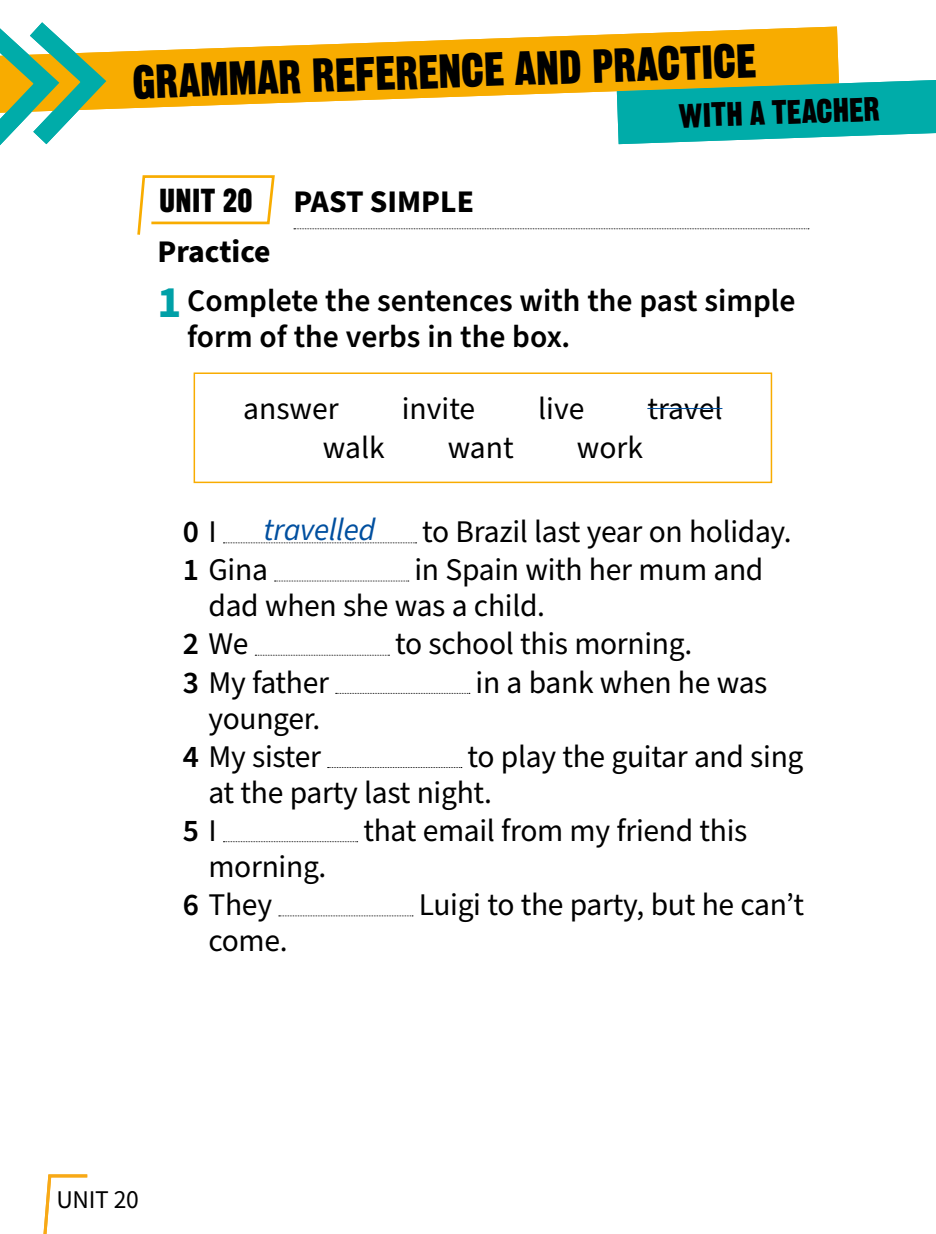
<style>
.page{position:relative;width:936px;height:1234px;background:#fff}
.page>*{position:absolute;margin:0;border:0;box-sizing:border-box;transform-origin:0 0}
.t1{font:46.5px "Gothic Thirteen Std";color:#000}
.t2{font:33px "Gothic Thirteen Std";color:#000}
.t3{font:32.4px "Gothic Thirteen Std";letter-spacing:.005em;color:#000}
.t4{font:31.5px/38.1px "Source Sans Pro";letter-spacing:-.01em;color:#000;text-align:right}
.t5{font:600 31.5px/48.8px "Source Sans Pro";color:#000}
.t6{font:700 31.5px "Source Sans Pro";color:#000}
.t7{font:italic 31.5px "Source Sans Pro";letter-spacing:-.01em;color:#004f9f}
.t8{font:25.5px "Source Sans Pro";color:#000}
.s1{font-weight:700}
.s2{font-weight:700;font-size:45px;color:#00a0a7}
.s3{font-weight:400}
.s4{font-weight:600}
</style>
<div class="page">
<svg style="left:119px;top:27px;width:719px;height:82px;fill:#f8ac00"></svg>
<svg style="left:616px;top:80px;width:319px;height:64px;background:#2bb3a3"></svg>
<svg style="left:0;top:22px;width:119px;height:124px"></svg>
<svg style="left:294px;top:228px;width:514px;height:1px"></svg>
<svg style="left:223px;top:542px;width:193px;height:1px"></svg>
<svg style="left:274px;top:580px;width:135px;height:1px"></svg>
<svg style="left:255px;top:654px;width:134px;height:1px"></svg>
<svg style="left:335px;top:692px;width:135px;height:1px"></svg>
<svg style="left:327px;top:767px;width:135px;height:1px"></svg>
<svg style="left:223px;top:841px;width:134px;height:1px"></svg>
<svg style="left:279px;top:915px;width:134px;height:1px"></svg>
<svg style="left:137px;top:175px;width:138px;height:60px"></svg>
<svg style="left:193px;top:372px;width:579px;height:112px"></svg>
<svg style="left:43px;top:1174px;width:44px;height:59px"></svg>
<h1 class="t1" style="left:131px;top:53px;width:626px;rotate:-2deg">GRAMMAR REFERENCE AND PRACTICE</h1>
<p class="t2" style="left:678px;top:95px;width:203px;rotate:-2deg">WITH A TEACHER</p>
<p class="t3" style="left:159px;top:180px;width:95px">UNIT 20</p>
<p class="t6" style="left:293px;top:180px;width:182px">PAST SIMPLE</p>
<p class="t5" style="left:157px;top:228px;width:639px"><span class="s1">Practice<br></span><span class="s2">1</span> Complete the sentences with the past simple</p>
<p class="t5" style="left:187px;top:313px;width:384px">form of the verbs in the box.</p>
<p class="t4" style="left:243px;top:390px;width:97px">answer</p>
<p class="t4" style="left:402px;top:390px;width:75px">invite</p>
<p class="t4" style="left:538px;top:390px;width:48px">live</p>
<p class="t4" style="left:647px;top:390px;width:77px">travel</p>
<p class="t4" style="left:323px;top:429px;width:63px">walk</p>
<p class="t4" style="left:447px;top:429px;width:68px">want</p>
<p class="t4" style="left:576px;top:429px;width:68px">work</p>
<p class="t5" style="left:183px;top:508px;width:35px">0 <span class="s3">I</span></p>
<p class="t7" style="left:263px;top:508px;width:113px">travelled</p>
<p class="t4" style="left:422px;top:513px;width:371px">to Brazil last year on holiday.</p>
<p class="t4" style="left:183px;top:551px;width:86px"><span class="s4">1</span> Gina</p>
<p class="t4" style="left:414px;top:551px;width:350px">in Spain with her mum and</p>
<p class="t4" style="left:208px;top:587px;width:338px">dad when she was a child.</p>
<p class="t4" style="left:183px;top:625px;width:67px"><span class="s4">2</span> We</p>
<p class="t4" style="left:395px;top:625px;width:299px">to school this morning.</p>
<p class="t4" style="left:183px;top:664px;width:147px"><span class="s4">3</span> My father</p>
<p class="t4" style="left:475px;top:664px;width:293px">in a bank when he was</p>
<p class="t4" style="left:183px;top:700px;width:139px">younger.<br><span class="s4">4</span> My sister</p>
<p class="t4" style="left:467px;top:738px;width:337px">to play the guitar and sing</p>
<p class="t4" style="left:208px;top:774px;width:285px">at the party last night.</p>
<p class="t5" style="left:183px;top:807px;width:35px">5 <span class="s3">I</span></p>
<p class="t4" style="left:363px;top:812px;width:385px">that email from my friend this</p>
<p class="t4" style="left:183px;top:848px;width:145px;text-align:left;text-indent:26px">morning.<br><span class="s4">6</span> They</p>
<p class="t4" style="left:418px;top:886px;width:387px">Luigi to the party, but he can’t</p>
<p class="t4" style="left:208px;top:922px;width:81px">come.</p>
<p class="t8" style="left:56px;top:1182px;width:84px">Unit 20</p>
</div>
